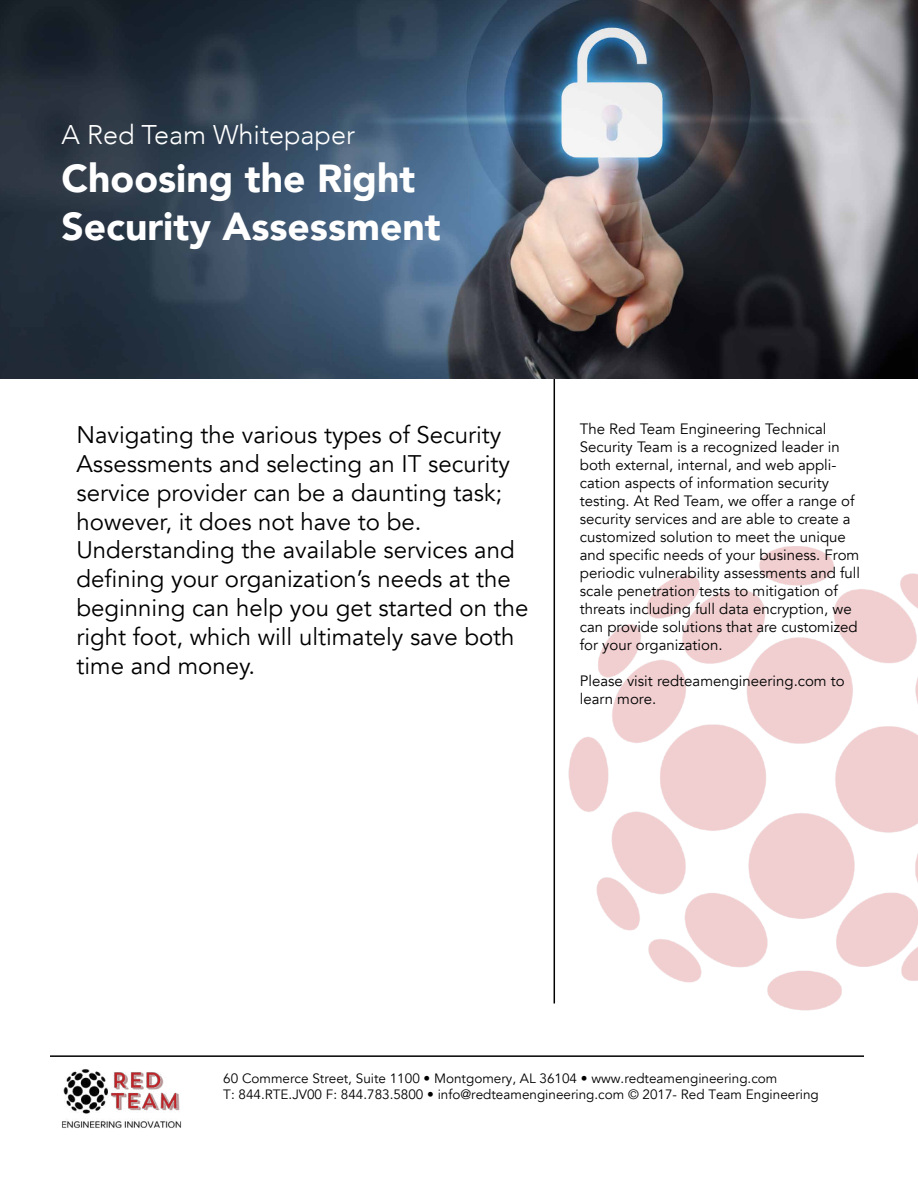
<style>
.page{position:relative;width:918px;height:1188px;background:#fff}
.page>*{position:absolute;margin:0;border:0;box-sizing:border-box;transform-origin:0 0}
.t1{font:900 39px/48px "Avenir";color:#fff}
.t2{font:300 27px "Avenir";color:#fff}
.t3{font:24px/28.8px "Avenir";color:#000}
.t4{font:15px/18px "Avenir";color:#000}
.t5{font:13.5px/16.2px "Avenir";color:#000}
</style>
<div class="page">
<hr style="left:554px;top:379px;width:1px;height:625px;background:#000">
<img style="left:0;top:0;width:918px;height:379px">
<img style="left:62px;top:1069px;width:120px;height:59px">
<img style="left:568px;top:546px;width:350px;height:465px">
<hr style="left:50px;top:1055px;width:814px;height:2px;background:#000">
<h2 class="t2" style="left:62px;top:119px;width:295px">A Red Team Whitepaper</h2>
<h1 class="t1" style="left:62px;top:153px;width:381px">Choosing the Right<br>Security Assessment</h1>
<p class="t3" style="left:76px;top:421px;width:454px">Navigating the various types of Security Assessments and selecting an IT security service provider can be a daunting task; however, it does not have to be.<br>Understanding the available services and defining your organization’s needs at the beginning can help you get started on the right foot, which will ultimately save both time and money.</p>
<p class="t4" style="left:580px;top:420px;width:282px">The Red Team Engineering Technical Security Team is a recognized leader in both external, internal, and web appli&shy;cation aspects of information security testing. At Red Team, we offer a range of security services and are able to create a customized solution to meet the unique and specific needs of your business. From periodic vulnerability assessments and full scale penetration tests to mitigation of threats including full data encryption, we can provide solutions that are customized for your organization.</p>
<p class="t4" style="left:580px;top:672px;width:266px">Please visit redteamengineering.com to learn more.</p>
<p class="t5" style="left:223px;top:1070px;width:597px">60 Commerce Street, Suite 1100 • Montgomery, AL 36104 • www.redteamengineering.com<br>T: 844.RTE.JV00 F: 844.783.5800 • info@redteamengineering.com © 2017- Red Team Engineering</p>
</div>
